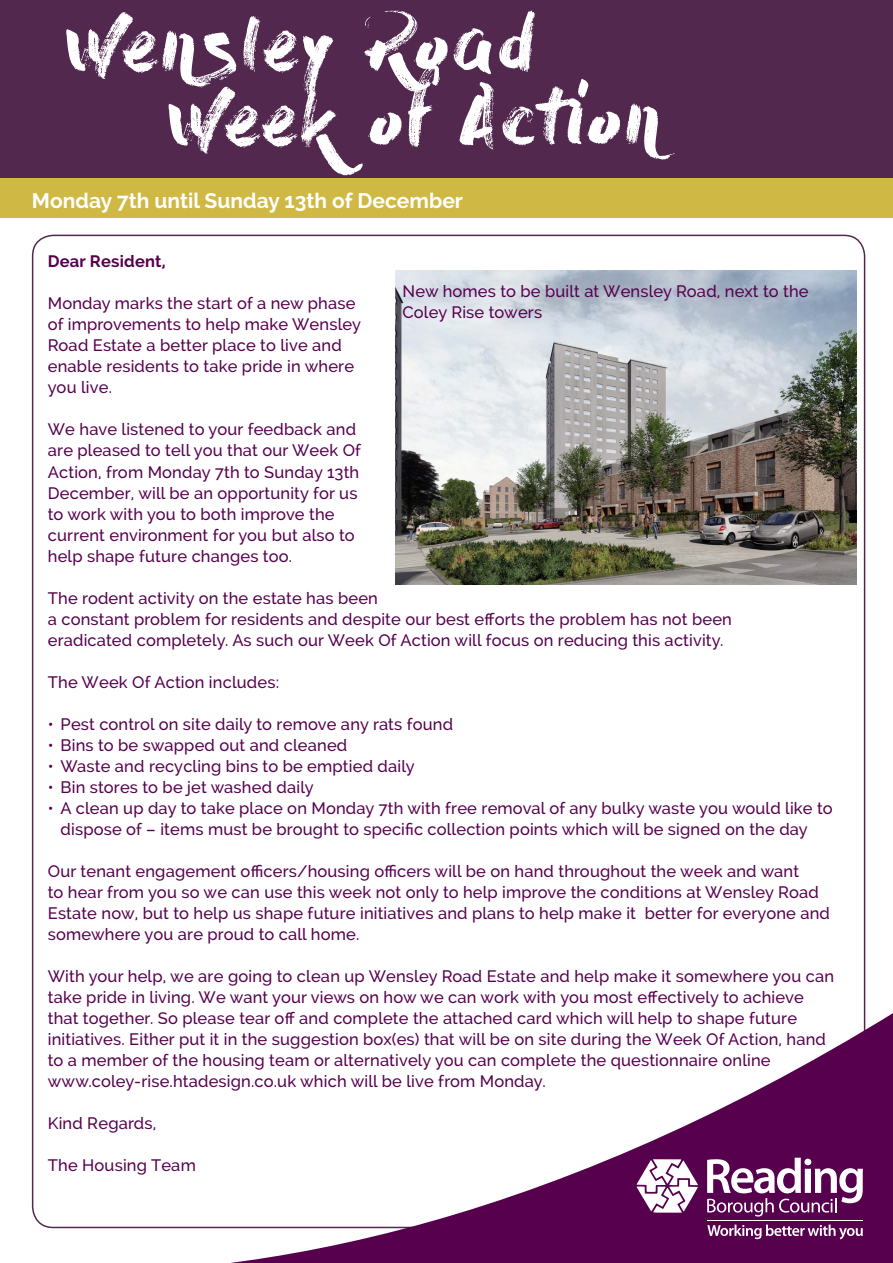
<style>
.page{position:relative;width:893px;height:1263px;background:#fff}
.page>*{position:absolute;margin:0;border:0;box-sizing:border-box;transform-origin:0 0}
.Slide_title{font:75px "Dry Brush";letter-spacing:.005em;color:#fff}
.Slide_title-2{font:700 21px "Raleway";color:#fff}
.Slide_title-3{font:500 16.5px/21px "Raleway";letter-spacing:.01em;color:#57004e}
.Slide_title-4{font:700 16.5px "Raleway";letter-spacing:.01em;color:#57004e}
</style>
<div class="page">
<img style="left:395px;top:270px;width:462px;height:314px">
<div style="left:0;top:0;width:893px;height:179px;background:#52284f"></div>
<div style="left:0;top:179px;width:893px;height:39px;background:#d0b844"></div>
<svg style="left:31px;top:638px;width:862px;height:625px"></svg>
<svg style="left:707px;top:1224px;width:156px;height:15px"></svg>
<svg style="left:637px;top:1159px;width:61px;height:54px"></svg>
<svg style="left:707px;top:1158px;width:156px;height:58px"></svg>
<hr style="left:707px;top:1220px;width:156px;height:1px;background:#fff">
<p class="Slide_title" style="left:66px;top:0;width:472px">Wensley Road</p>
<p class="Slide_title" style="left:169px;top:75px;width:495px">Week of Action</p>
<p class="Slide_title-2" style="left:32px;top:189px;width:433px">Monday 7th until Sunday 13th of December</p>
<p class="Slide_title-4" style="left:48px;top:252px;width:119px">Dear Resident,</p>
<p class="Slide_title-3" style="left:48px;top:293px;width:315px">Monday marks the start of a new phase of improvements to help make Wensley<br>Road Estate a better place to live and enable residents to take pride in where you live.</p>
<p class="Slide_title-3" style="left:48px;top:419px;width:315px">We have listened to your feedback and are pleased to tell you that our Week Of Action, from Monday 7th to Sunday 13th December, will be an opportunity for us to work with you to both improve the current environment for you but also to help shape future changes too.</p>
<p class="Slide_title-3" style="left:48px;top:587px;width:686px">The rodent activity on the estate has been<br>a constant problem for residents and despite our best efforts the problem has not been eradicated completely. As such our Week Of Action will focus on reducing this activity.</p>
<p class="Slide_title-3" style="left:48px;top:671px;width:233px">The Week Of Action includes:</p>
<p class="Slide_title-3" style="left:48px;top:713px;width:407px">• Pest control on site daily to remove any rats found</p>
<p class="Slide_title-3" style="left:48px;top:734px;width:301px">• Bins to be swapped out and cleaned</p>
<p class="Slide_title-3" style="left:48px;top:755px;width:368px">• Waste and recycling bins to be emptied daily</p>
<p class="Slide_title-3" style="left:48px;top:776px;width:267px">• Bin stores to be jet washed daily</p>
<p class="Slide_title-3" style="left:61px;top:797px;width:774px;text-indent:-13px">• A clean up day to take place on Monday 7th with free removal of any bulky waste you would like to dispose of – items must be brought to specific collection points which will be signed on the day</p>
<p class="Slide_title-3" style="left:48px;top:860px;width:784px">Our tenant engagement officers/housing officers will be on hand throughout the week and want<br>to hear from you so we can use this week not only to help improve the conditions at Wensley Road Estate now, but to help us shape future initiatives and plans to help make it better for everyone and somewhere you are proud to call home.</p>
<p class="Slide_title-3" style="left:48px;top:965px;width:788px">With your help, we are going to clean up Wensley Road Estate and help make it somewhere you can take pride in living. We want your views on how we can work with you most effectively to achieve that together. So please tear off and complete the attached card which will help to shape future initiatives. Either put it in the suggestion box(es) that will be on site during the Week Of Action, hand to a member of the housing team or alternatively you can complete the questionnaire online</p>
<p class="Slide_title-3" style="left:48px;top:1070px;width:499px">www.coley-rise.htadesign.co.uk which will be live from Monday.</p>
<p class="Slide_title-3" style="left:48px;top:1112px;width:110px">Kind Regards,</p>
<p class="Slide_title-3" style="left:48px;top:1154px;width:150px">The Housing Team</p>
<p class="Slide_title-3" style="left:403px;top:281px;width:408px">New homes to be built at Wensley Road, next to the<br>Coley Rise towers</p>
</div>
